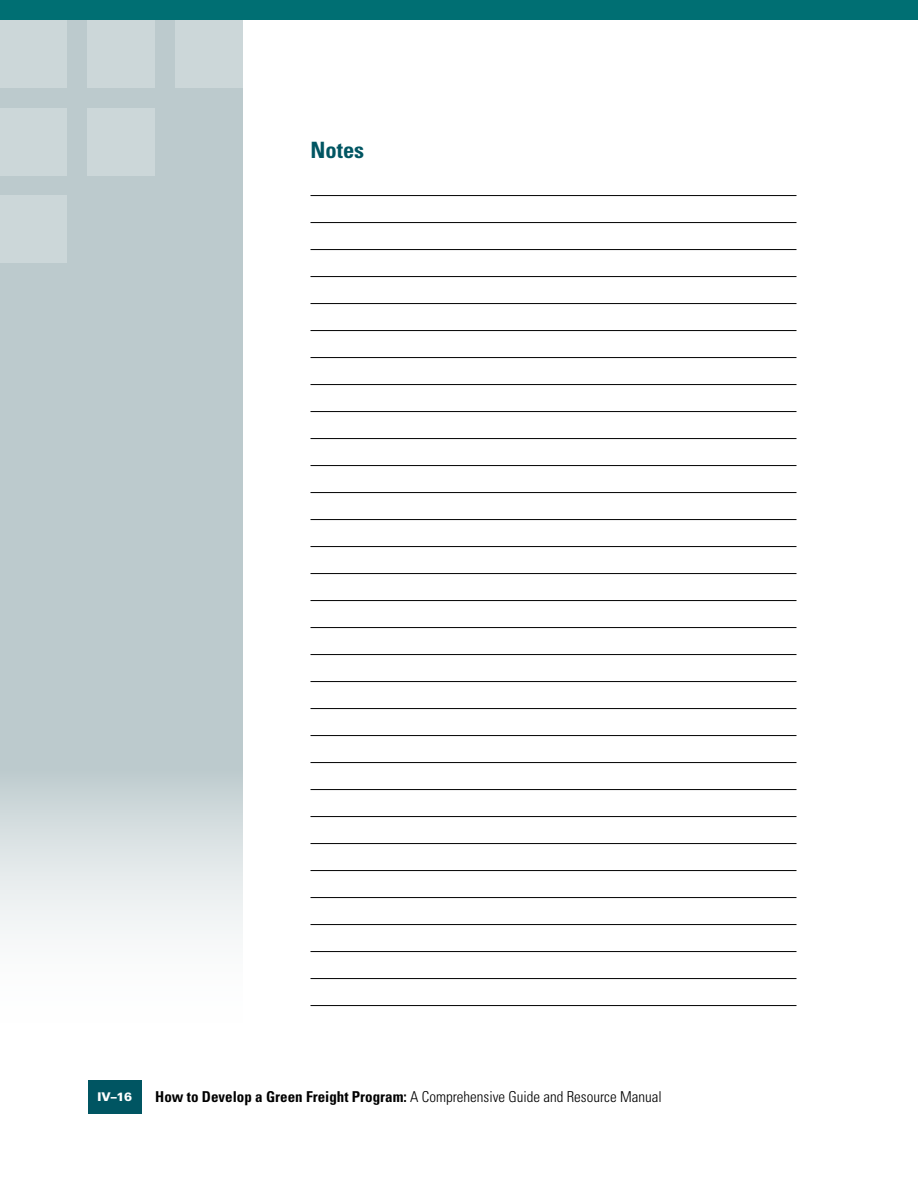
<style>
.page{position:relative;width:918px;height:1188px;background:#fff}
.page>*{position:absolute;margin:0;border:0;box-sizing:border-box;transform-origin:0 0}
.M2-Section_Title__H1{font:700 condensed 22.5px "Univers LT Std";color:#005562}
.t1{font:300 condensed 15px "Univers LT Std";color:#000}
.t2{font:900 12px "Univers LT Std";color:#fff}
.s1{font-weight:700}
</style>
<div class="page">
<div style="left:88px;top:1080px;width:54px;height:34px;background:#005562"></div>
<svg style="left:0;top:20px;width:243px;height:914px;background:#c2cfd1"></svg>
<div style="left:0;top:196px;width:68px;height:67px;background:#ccd7d9"></div>
<div style="left:88px;top:108px;width:67px;height:68px;background:#ccd7d9"></div>
<div style="left:0;top:108px;width:68px;height:68px;background:#ccd7d9"></div>
<div style="left:176px;top:0;width:67px;height:88px;background:#ccd7d9"></div>
<div style="left:88px;top:0;width:67px;height:88px;background:#ccd7d9"></div>
<div style="left:0;top:0;width:68px;height:88px;background:#ccd7d9"></div>
<div style="left:0;top:0;width:918px;height:20px;background:#006f73"></div>
<hr style="left:917px;top:0;width:1px;height:243px;background:#d8cedc">
<hr style="left:917px;top:0;width:1px;height:68px;background:#fff">
<hr style="left:917px;top:88px;width:1px;height:67px;background:#fff">
<hr style="left:917px;top:176px;width:1px;height:67px;background:#fff">
<hr style="left:310px;top:1005px;width:486px;height:1px;background:#000">
<hr style="left:310px;top:978px;width:486px;height:1px;background:#000">
<hr style="left:310px;top:546px;width:486px;height:1px;background:#000">
<hr style="left:310px;top:762px;width:486px;height:1px;background:#000">
<hr style="left:310px;top:330px;width:486px;height:1px;background:#000">
<hr style="left:310px;top:870px;width:486px;height:1px;background:#000">
<hr style="left:310px;top:438px;width:486px;height:1px;background:#000">
<hr style="left:310px;top:654px;width:486px;height:1px;background:#000">
<hr style="left:310px;top:222px;width:486px;height:1px;background:#000">
<hr style="left:310px;top:951px;width:486px;height:1px;background:#000">
<hr style="left:310px;top:519px;width:486px;height:1px;background:#000">
<hr style="left:310px;top:735px;width:486px;height:1px;background:#000">
<hr style="left:310px;top:303px;width:486px;height:1px;background:#000">
<hr style="left:310px;top:843px;width:486px;height:1px;background:#000">
<hr style="left:310px;top:411px;width:486px;height:1px;background:#000">
<hr style="left:310px;top:627px;width:486px;height:1px;background:#000">
<hr style="left:310px;top:195px;width:486px;height:1px;background:#000">
<hr style="left:310px;top:924px;width:486px;height:1px;background:#000">
<hr style="left:310px;top:492px;width:486px;height:1px;background:#000">
<hr style="left:310px;top:708px;width:486px;height:1px;background:#000">
<hr style="left:310px;top:276px;width:486px;height:1px;background:#000">
<hr style="left:310px;top:816px;width:486px;height:1px;background:#000">
<hr style="left:310px;top:384px;width:486px;height:1px;background:#000">
<hr style="left:310px;top:600px;width:486px;height:1px;background:#000">
<hr style="left:310px;top:897px;width:486px;height:1px;background:#000">
<hr style="left:310px;top:465px;width:486px;height:1px;background:#000">
<hr style="left:310px;top:681px;width:486px;height:1px;background:#000">
<hr style="left:310px;top:249px;width:486px;height:1px;background:#000">
<hr style="left:310px;top:789px;width:486px;height:1px;background:#000">
<hr style="left:310px;top:357px;width:486px;height:1px;background:#000">
<hr style="left:310px;top:573px;width:486px;height:1px;background:#000">
<p class="M2-Section_Title__H1" style="left:310px;top:136px;width:55px">Notes</p>
<p class="t2" style="left:97px;top:1089px;width:36px">IV–16</p>
<p class="t1" style="left:155px;top:1088px;width:508px"><span class="s1">How to Develop a Green Freight Program:</span> A Comprehensive Guide and Resource Manual</p>
</div>
